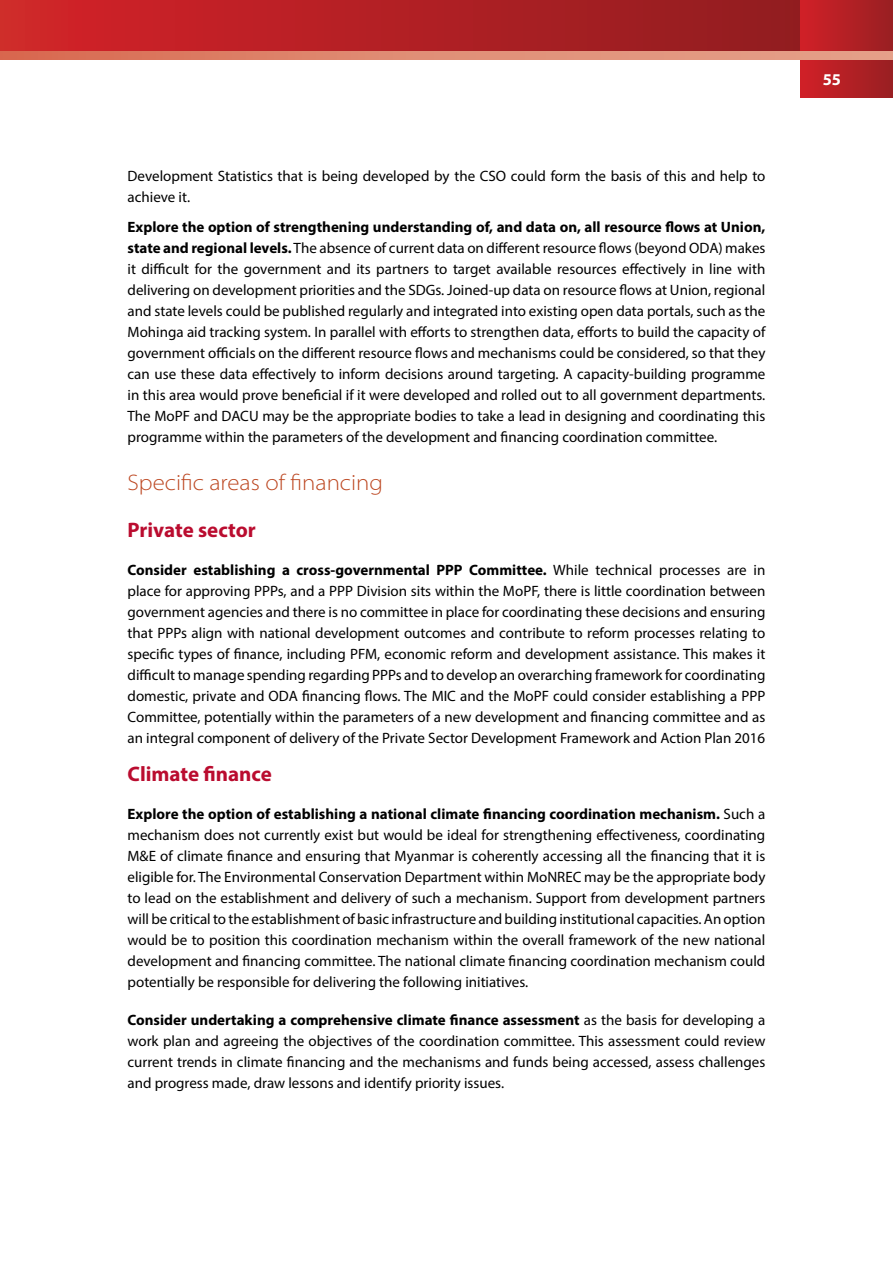
<style>
.page{position:relative;width:893px;height:1263px;background:#fff}
.page>*{position:absolute;margin:0;border:0;box-sizing:border-box;transform-origin:0 0}
.t1{font:300 semi-expanded 22.5px "Myriad Pro";color:#bc4620}
.t2{font:700 21px "Myriad Pro";color:#ba0c2f}
.t3{font:700 16.5px "Myriad Pro";color:#fff}
.t4{font:15px/21px "Myriad Pro";color:#000;text-align:justify}
.s1{font-weight:700}
</style>
<div class="page">
<svg style="left:0;top:0;width:800px;height:51px;background:#b22024"></svg>
<div style="left:800px;top:0;width:93px;height:97px;background:linear-gradient(to right,#d12027,#981f22)"></div>
<svg style="left:0;top:51px;width:893px;height:9px;background:#df8a71"></svg>
<p class="t4" style="left:128px;top:166px;width:639px">Development Statistics that is being developed by the CSO could form the basis of this and help to achieve it.</p>
<p class="t4" style="left:128px;top:216px;width:639px"><span class="s1">Explore the option of strengthening understanding of, and data on, all resource flows at Union, state and regional levels.</span> The absence of current data on different resource flows (beyond ODA) makes it difficult for the government and its partners to target available resources effectively in line with delivering on development priorities and the SDGs. Joined-up data on resource flows at Union, regional and state levels could be published regularly and integrated into existing open data portals, such as the Mohinga aid tracking system. In parallel with efforts to strengthen data, efforts to build the capacity of government officials on the different resource flows and mechanisms could be considered, so that they can use these data effectively to inform decisions around targeting. A capacity-building programme in this area would prove beneficial if it were developed and rolled out to all government departments.<br>The MoPF and DACU may be the appropriate bodies to take a lead in designing and coordinating this programme within the parameters of the development and financing coordination committee.</p>
<h1 class="t1" style="left:128px;top:470px;width:257px">Specific areas of financing</h1>
<h2 class="t2" style="left:128px;top:516px;width:130px">Private sector</h2>
<p class="t4" style="left:128px;top:559px;width:639px"><span class="s1">Consider establishing a cross-governmental PPP Committee.</span> While technical processes are in place for approving PPPs, and a PPP Division sits within the MoPF, there is little coordination between government agencies and there is no committee in place for coordinating these decisions and ensuring that PPPs align with national development outcomes and contribute to reform processes relating to specific types of finance, including PFM, economic reform and development assistance. This makes it difficult to manage spending regarding PPPs and to develop an overarching framework for coordinating domestic, private and ODA financing flows. The MIC and the MoPF could consider establishing a PPP Committee, potentially within the parameters of a new development and financing committee and as an integral component of delivery of the Private Sector Development Framework and Action Plan 2016</p>
<h2 class="t2" style="left:128px;top:760px;width:146px">Climate finance</h2>
<p class="t4" style="left:128px;top:803px;width:639px"><span class="s1">Explore the option of establishing a national climate financing coordination mechanism.</span> Such a mechanism does not currently exist but would be ideal for strengthening effectiveness, coordinating M&amp;E of climate finance and ensuring that Myanmar is coherently accessing all the financing that it is eligible for. The Environmental Conservation Department within MoNREC may be the appropriate body to lead on the establishment and delivery of such a mechanism. Support from development partners will be critical to the establishment of basic infrastructure and building institutional capacities. An option would be to position this coordination mechanism within the overall framework of the new national development and financing committee. The national climate financing coordination mechanism could potentially be responsible for delivering the following initiatives.</p>
<p class="t4" style="left:128px;top:1009px;width:639px"><span class="s1">Consider undertaking a comprehensive climate finance assessment</span> as the basis for developing a work plan and agreeing the objectives of the coordination committee. This assessment could review current trends in climate financing and the mechanisms and funds being accessed, assess challenges and progress made, draw lessons and identify priority issues.</p>
<p class="t3" style="left:823px;top:69px;width:20px">55</p>
</div>
